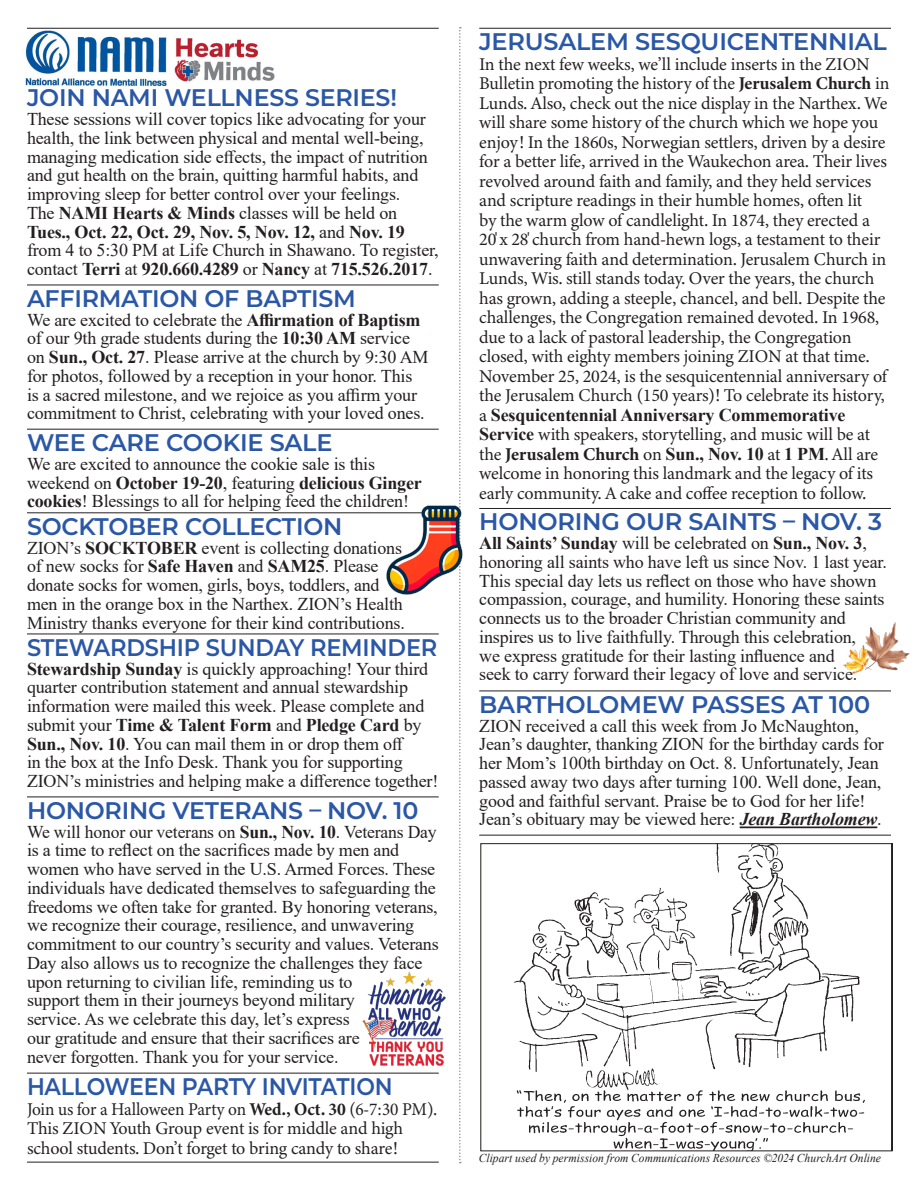
<style>
.page{position:relative;width:918px;height:1188px;background:#fff}
.page>*{position:absolute;margin:0;border:0;box-sizing:border-box;transform-origin:0 0}
.Paragraph_Style_2{font:600 24px "Montserrat";letter-spacing:-.01em;color:#2a57a6}
.Paragraph_Style_2-2{font:600 24px "Montserrat";letter-spacing:-.01em;color:#2a57a6;scale:.94 1}
.Paragraph_Style_2-3{font:600 24px "Montserrat";letter-spacing:-.01em;color:#2a57a6;scale:.92 1}
.Paragraph_Style_2-4{font:18px/18.8px "Times New Roman";letter-spacing:-.01em;color:#231f20}
.t1{font:18px/19.5px "Minion 3";letter-spacing:-.01em;color:#231f20}
.t2{font:18px/19.5px "Minion 3";letter-spacing:-.01em;color:#231f20;scale:.96 1}
.t3{font:italic 12px "Times New Roman";letter-spacing:.005em;color:#231f20;scale:.96 1}
.s1{font-weight:700}
.s2{font-family:"Times New Roman";font-weight:700}
.s3{font-weight:700;font-style:italic}
</style>
<div class="page">
<img style="left:25px;top:27px;width:259px;height:60px">
<hr style="left:27px;top:28px;width:412px;height:1px;background:#231f20">
<hr style="left:27px;top:285px;width:412px;height:1px;background:#231f20">
<hr style="left:27px;top:429px;width:412px;height:1px;background:#231f20">
<hr style="left:27px;top:512px;width:412px;height:1px;background:#231f20">
<hr style="left:27px;top:634px;width:412px;height:1px;background:#231f20">
<hr style="left:27px;top:797px;width:412px;height:1px;background:#231f20">
<hr style="left:27px;top:1073px;width:412px;height:1px;background:#231f20">
<hr style="left:479px;top:28px;width:412px;height:1px;background:#231f20">
<hr style="left:479px;top:508px;width:412px;height:1px;background:#231f20">
<hr style="left:479px;top:691px;width:412px;height:1px;background:#231f20">
<hr style="left:740px;top:827px;width:137px;height:1px;background:#231f20">
<hr style="left:479px;top:835px;width:412px;height:1px;background:#231f20">
<svg style="left:459px;top:27px;width:2px;height:1136px"></svg>
<img style="left:514px;top:845px;width:351px;height:304px">
<div style="left:481px;top:843px;width:411px;height:308px;border:1px solid #231f20"></div>
<img style="left:362px;top:971px;width:84px;height:95px">
<hr style="left:27px;top:1162px;width:412px;height:1px;background:#231f20">
<img style="left:384px;top:502px;width:79px;height:94px">
<img style="left:843px;top:622px;width:67px;height:52px">
<p class="Paragraph_Style_2" style="left:27px;top:81px;width:371px">JOIN NAMI WELLNESS SERIES!</p>
<p class="Paragraph_Style_2-4" style="left:27px;top:109px;width:413px">These sessions will cover topics like advocating for your health, the link between physical and mental well-being, managing medication side effects, the impact of nutrition and gut health on the brain, quitting harmful habits, and improving sleep for better control over your feelings.<br>The <span class="s1">NAMI Hearts &amp; Minds</span> classes will be held on <span class="s1">Tues., Oct. 22, Oct. 29, Nov. 5, Nov. 12,</span> and <span class="s1">Nov. 19 </span>from 4 to 5:30 PM at Life Church in Shawano. To register, contact <span class="s1">Terri</span> at <span class="s1">920.660.4289</span> or <span class="s1">Nancy</span> at <span class="s1">715.526.2017</span>.</p>
<p class="Paragraph_Style_2" style="left:27px;top:281px;width:331px">AFFIRMATION OF BAPTISM</p>
<p class="Paragraph_Style_2-4" style="left:27px;top:310px;width:403px">We are excited to celebrate the <span class="s1">Affirmation of Baptism </span>of our 9th grade students during the <span class="s1">10:30 AM</span> service on <span class="s1">Sun., Oct. 27</span>. Please arrive at the church by 9:30 AM for photos, followed by a reception in your honor. This is a sacred milestone, and we rejoice as you affirm your commitment to Christ, celebrating with your loved ones.</p>
<p class="Paragraph_Style_2" style="left:27px;top:426px;width:307px">WEE CARE COOKIE SALE</p>
<p class="Paragraph_Style_2-4" style="left:27px;top:454px;width:396px">We are excited to announce the cookie sale is this weekend on <span class="s1">October 19-20</span>, featuring <span class="s1">delicious Ginger cookies</span>! Blessings to all for helping feed the children!</p>
<p class="Paragraph_Style_2" style="left:27px;top:509px;width:317px">SOCKTOBER COLLECTION</p>
<p class="Paragraph_Style_2-4" style="left:27px;top:538px;width:379px">ZION’s <span class="s1">SOCKTOBER</span> event is collecting donations of new socks for <span class="s1">Safe Haven</span> and <span class="s1">SAM25</span>. Please donate socks for women, girls, boys, toddlers, and men in the orange box in the Narthex. ZION’s Health Ministry thanks everyone for their kind contributions.</p>
<p class="Paragraph_Style_2-2" style="left:27px;top:630px;width:438px">STEWARDSHIP SUNDAY REMINDER</p>
<p class="Paragraph_Style_2-4" style="left:27px;top:659px;width:413px"><span class="s1">Stewardship Sunday</span> is quickly approaching! Your third quarter contribution statement and annual stewardship information were mailed this week. Please complete and submit your <span class="s1">Time &amp; Talent Form</span> and <span class="s1">Pledge Card</span> by <span class="s1">Sun., Nov. 10</span>. You can mail them in or drop them off<br>in the box at the Info Desk. Thank you for supporting ZION’s ministries and helping make a difference together!</p>
<p class="Paragraph_Style_2" style="left:27px;top:793px;width:393px">HONORING VETERANS – NOV. 10</p>
<p class="Paragraph_Style_2-4" style="left:27px;top:822px;width:413px">We will honor our veterans on <span class="s1">Sun., Nov. 10</span>. Veterans Day is a time to reflect on the sacrifices made by men and women who have served in the U.S. Armed Forces. These individuals have dedicated themselves to safeguarding the freedoms we often take for granted. By honoring veterans, we recognize their courage, resilience, and unwavering commitment to our country’s security and values. Veterans Day also allows us to recognize the challenges they face upon returning to civilian life, reminding us to<br>support them in their journeys beyond military<br>service. As we celebrate this day, let’s express<br>our gratitude and ensure that their sacrifices are<br>never forgotten. Thank you for your service.</p>
<p class="Paragraph_Style_2-3" style="left:27px;top:1070px;width:399px">HALLOWEEN PARTY INVITATION</p>
<p class="t2" style="left:27px;top:1099px;width:429px">Join us for a Halloween Party on <span class="s1">Wed., Oct. 30</span> (6-7:30 PM).<br>This ZION Youth Group event is for middle and high school students. Don’t forget to bring candy to share!</p>
<p class="Paragraph_Style_2" style="left:479px;top:25px;width:409px">JERUSALEM SESQUICENTENNIAL</p>
<p class="t1" style="left:479px;top:54px;width:412px">In the next few weeks, we’ll include inserts in the ZION Bulletin promoting the history of the <span class="s1">Jerusalem Church</span> in Lunds. Also, check out the nice display in the Narthex. We will share some history of the church which we hope you enjoy! In the 1860s, Norwegian settlers, driven by a desire for a better life, arrived in the Waukechon area. Their lives revolved around faith and family, and they held services and scripture readings in their humble homes, often lit<br>by the warm glow of candlelight. In 1874, they erected a 20̍ x 28̍ church from hand-hewn logs, a testament to their unwavering faith and determination. Jerusalem Church in Lunds, Wis. still stands today. Over the years, the church has grown, adding a steeple, chancel, and bell. Despite the challenges, the Congregation remained devoted. In 1968, due to a lack of pastoral leadership, the Congregation closed, with eighty members joining ZION at that time.<br>November 25, 2024, is the sesquicentennial anniversary of the Jerusalem Church (150 years)! To celebrate its history, a <span class="s2">Sesquicentennial Anniversary Commemorative Service</span> with speakers, storytelling, and music will be at the <span class="s1">Jerusalem Church</span> on <span class="s2">Sun., Nov. 10</span> at <span class="s2">1 PM</span>. All are welcome in honoring this landmark and the legacy of its early community. A cake and coffee reception to follow.</p>
<p class="Paragraph_Style_2" style="left:479px;top:505px;width:404px">HONORING OUR SAINTS – NOV. 3</p>
<p class="Paragraph_Style_2-4" style="left:479px;top:533px;width:409px"><span class="s1">All Saints’ Sunday</span> will be celebrated on <span class="s1">Sun., Nov. 3</span>, honoring all saints who have left us since Nov. 1 last year.<br>This special day lets us reflect on those who have shown compassion, courage, and humility. Honoring these saints connects us to the broader Christian community and inspires us to live faithfully. Through this celebration,<br>we express gratitude for their lasting influence and<br>seek to carry forward their legacy of love and service.</p>
<p class="Paragraph_Style_2" style="left:479px;top:687px;width:392px">BARTHOLOMEW PASSES AT 100</p>
<p class="Paragraph_Style_2-4" style="left:479px;top:716px;width:406px">ZION received a call this week from Jo McNaughton, Jean’s daughter, thanking ZION for the birthday cards for her Mom’s 100th birthday on Oct. 8. Unfortunately, Jean passed away two days after turning 100. Well done, Jean, good and faithful servant. Praise be to God for her life!<br>Jean’s obituary may be viewed here: <span class="s3">Jean Bartholomew</span>.</p>
<p class="t3" style="left:479px;top:1149px;width:420px">Clipart used by permission from Communications Resources ©2024 ChurchArt Online</p>
</div>
